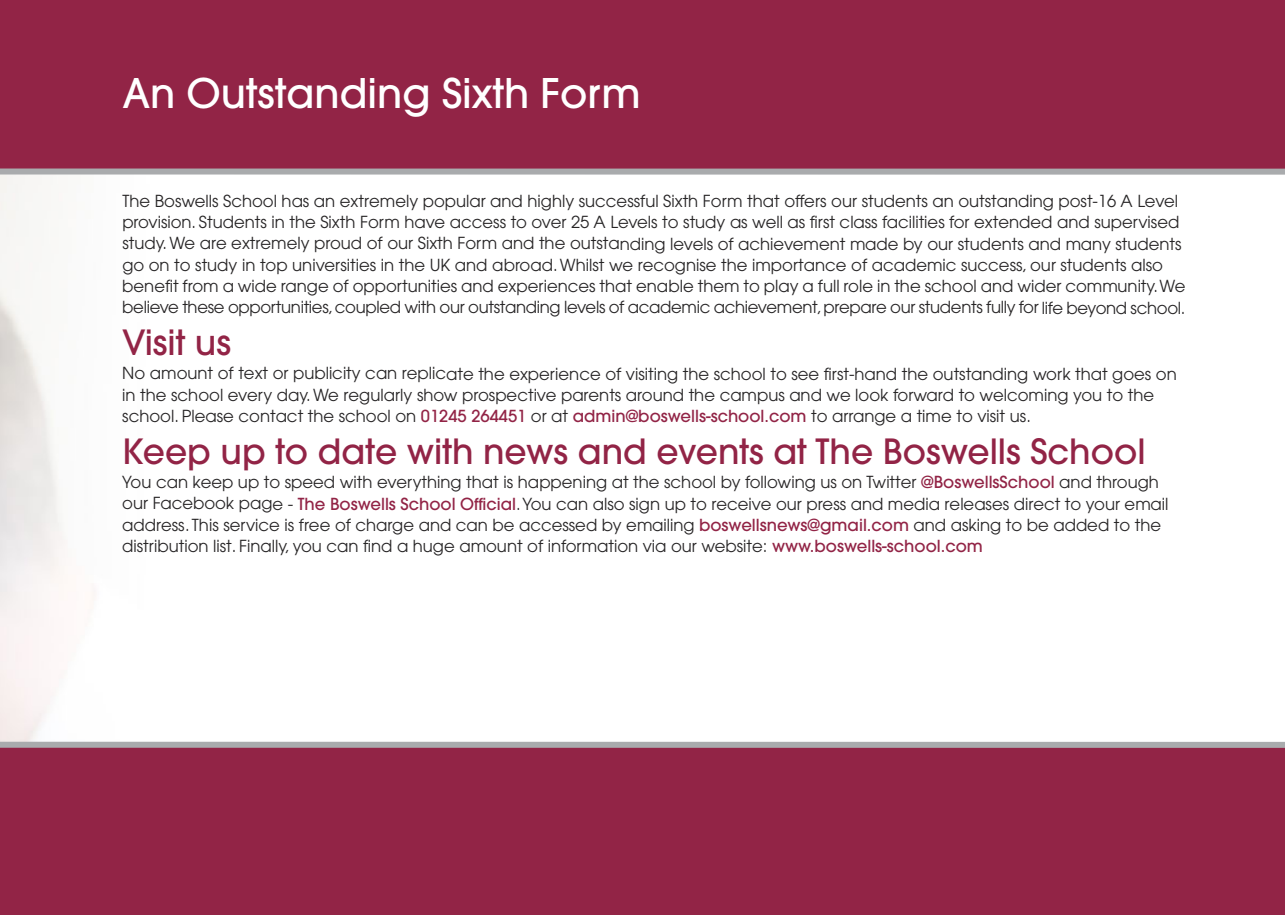
<style>
.page{position:relative;width:1285px;height:915px;background:#fff}
.page>*{position:absolute;margin:0;border:0;box-sizing:border-box;transform-origin:0 0}
.t1{font:500 40.5px "Avant Garde";color:#fff}
.t2{font:500 34.5px "Avant Garde";color:#922446}
.t3{font:16.5px/21.3px "Avant Garde";color:#272526}
.s1{font-weight:500;color:#922446}
</style>
<div class="page">
<div style="left:0;top:0;width:1284px;height:914px;background:#922446"></div>
<div style="left:186px;top:174px;width:252px;height:567px;background:#fff"></div>
<img style="left:0;top:174px;width:186px;height:567px">
<div style="left:438px;top:170px;width:846px;height:574px;background:#fff"></div>
<div style="left:0;top:168px;width:1284px;height:6px;background:#a9abad"></div>
<div style="left:0;top:741px;width:1284px;height:6px;background:#a9abad"></div>
<h1 class="t1" style="left:122px;top:78px;width:520px">An Outstanding Sixth Form</h1>
<p class="t3" style="left:122px;top:192px;width:1064px">The Boswells School has an extremely popular and highly successful Sixth Form that offers our students an outstanding post-16 A Level provision. Students in the Sixth Form have access to over 25 A Levels to study as well as first class facilities for extended and supervised study. We are extremely proud of our Sixth Form and the outstanding levels of achievement made by our students and many students go on to study in top universities in the UK and abroad. Whilst we recognise the importance of academic success, our students also benefit from a wide range of opportunities and experiences that enable them to play a full role in the school and wider community. We believe these opportunities, coupled with our outstanding levels of academic achievement, prepare our students fully for life beyond school.</p>
<h2 class="t2" style="left:122px;top:329px;width:110px">Visit us</h2>
<p class="t3" style="left:122px;top:364px;width:1055px">No amount of text or publicity can replicate the experience of visiting the school to see first-hand the outstanding work that goes on in the school every day. We regularly show prospective parents around the campus and we look forward to welcoming you to the school. Please contact the school on <span class="s1">01245 264451</span> or at <span class="s1">admin@boswells-school.com</span> to arrange a time to visit us.</p>
<h2 class="t2" style="left:122px;top:438px;width:1024px">Keep up to date with news and events at The Boswells School</h2>
<p class="t3" style="left:122px;top:473px;width:1047px">You can keep up to speed with everything that is happening at the school by following us on Twitter <span class="s1">@BoswellsSchool</span> and through our Facebook page - <span class="s1">The Boswells School Official</span>. You can also sign up to receive our press and media releases direct to your email address. This service is free of charge and can be accessed by emailing <span class="s1">boswellsnews@gmail.com</span> and asking to be added to the distribution list. Finally, you can find a huge amount of information via our website: <span class="s1">www.boswells-school.com</span></p>
</div>
